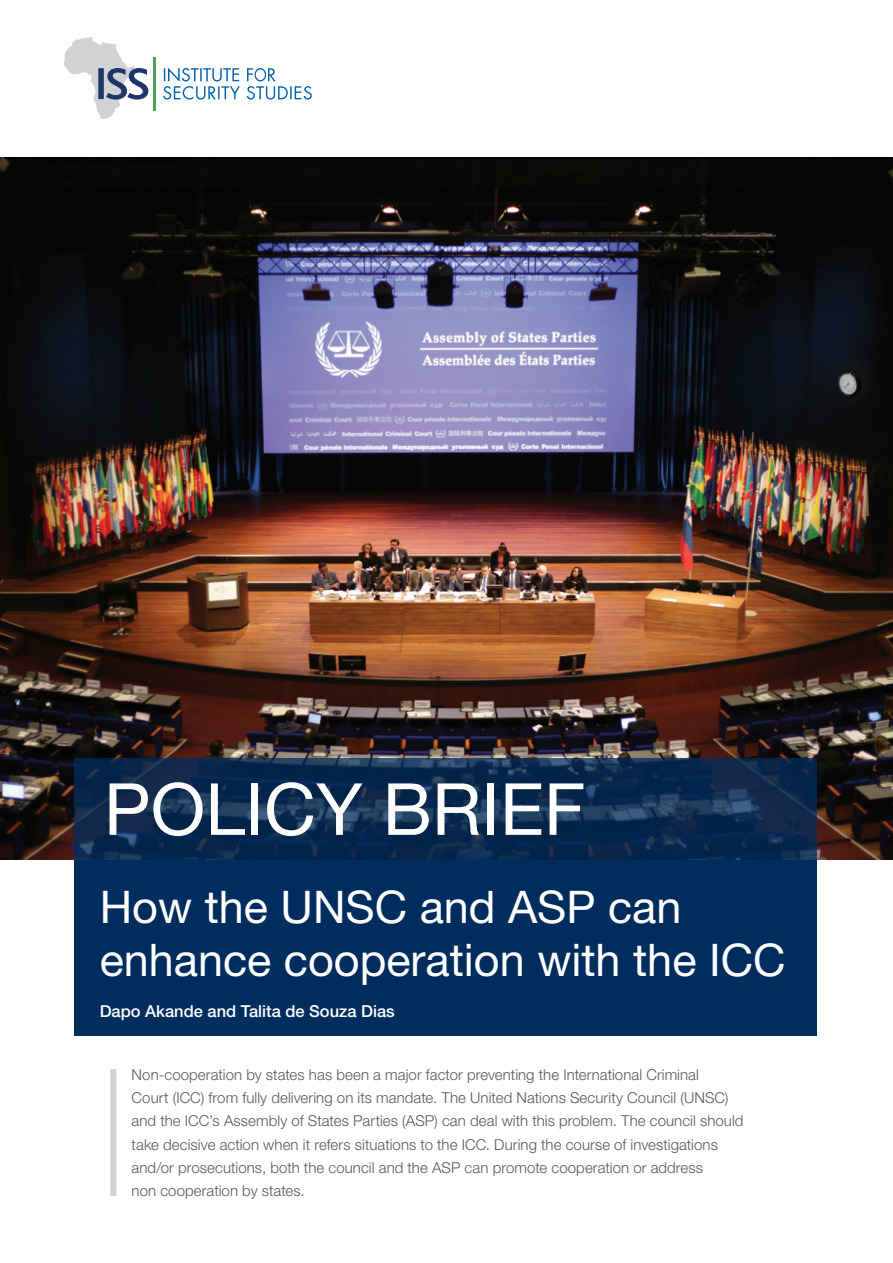
<style>
.page{position:relative;width:893px;height:1263px;background:#fff}
.page>*{position:absolute;margin:0;border:0;box-sizing:border-box;transform-origin:0 0}
.t1{font:72px "Helvetica Neue LT Std";color:#fff}
.t2{font:45px/52.5px "Helvetica Neue LT Std";color:#fff}
.t3{font:500 16.5px "Helvetica Neue LT Std";color:#fff}
.t4{font:300 15px/23.2px "Helvetica Neue LT Std";letter-spacing:.005em;color:#57585a}
</style>
<div class="page">
<img style="left:0;top:157px;width:893px;height:702px">
<div style="left:110px;top:1069px;width:6px;height:127px;background:#d1d2d4"></div>
<svg style="left:163px;top:68px;width:149px;height:32px"></svg>
<hr style="left:154px;top:57px;width:2px;height:54px;background:#48a154">
<svg style="left:64px;top:37px;width:85px;height:82px"></svg>
<svg style="left:74px;top:758px;width:742px;height:101px;background:#0d2c50"></svg>
<div style="left:74px;top:859px;width:742px;height:176px;background:#002d5e"></div>
<h1 class="t1" style="left:104px;top:766px;width:483px">POLICY BRIEF</h1>
<h2 class="t2" style="left:100px;top:880px;width:687px">How the UNSC and ASP can enhance cooperation with the ICC</h2>
<p class="t3" style="left:100px;top:1001px;width:297px">Dapo Akande and Talita de Souza Dias</p>
<p class="t4" style="left:132px;top:1062px;width:613px">Non-cooperation by states has been a major factor preventing the International Criminal<br>Court (ICC) from fully delivering on its mandate. The United Nations Security Council (UNSC) and the ICC’s Assembly of States Parties (ASP) can deal with this problem. The council should take decisive action when it refers situations to the ICC. During the course of investigations and/or prosecutions, both the council and the ASP can promote cooperation or address<br>non cooperation by states.</p>
</div>
